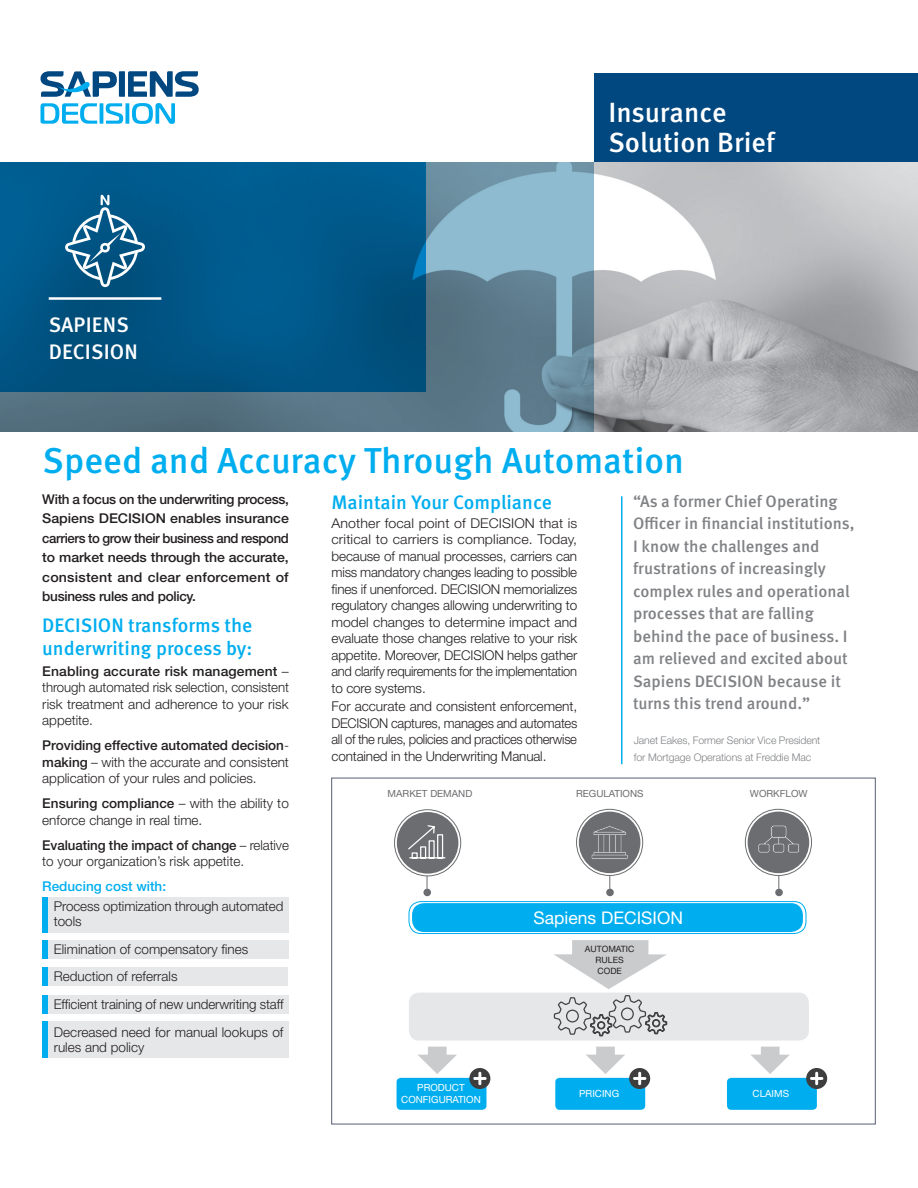
<style>
.page{position:relative;width:918px;height:1188px;background:#fff}
.page>*{position:absolute;margin:0;border:0;box-sizing:border-box;transform-origin:0 0}
.t1{font:500 36px "Meta Pro";color:#00aeef}
.t2{font:500 27.75px/30px "Meta Pro";color:#fff}
.t3{font:500 21px/27px "Meta Pro";letter-spacing:.01em;color:#fff}
.t4{font:500 19.5px/22.5px "Meta Pro";color:#00aeef}
.t5{font:17.4px "Helvetica Neue LT Std";color:#fff}
.t6{font:500 16.5px/22.5px "Meta Pro";color:#808285}
.t7{font:300 13.5px/16.5px "Helvetica Neue LT Std";color:#231f20}
.t8{font:300 13.5px/16.5px "Helvetica Neue LT Std";color:#231f20;text-align:justify;scale:1.05 1}
.t9{font:500 13.5px/19.5px "Helvetica Neue LT Std";letter-spacing:.015em;color:#231f20;text-align:justify}
.t10{font:500 13.5px "Helvetica Neue LT Std";color:#00aeef}
.t11{font:300 10.5px/16.5px "Helvetica Neue LT Std";letter-spacing:-.01em;color:#808285}
.t12{font:9.9px/12px "Helvetica Neue LT Std";color:#fff;text-align:center}
.t13{font:9.9px "Helvetica Neue LT Std";color:#6c6d70}
.t14{font:8.7px/10.6px "Helvetica Neue LT Std";color:#231f20;text-align:center}
.s1{font-weight:500}
</style>
<div class="page">
<div style="left:594px;top:73px;width:324px;height:116px;background:#014780"></div>
<img style="left:594px;top:162px;width:324px;height:270px">
<svg style="left:0;top:162px;width:594px;height:270px"></svg>
<div style="left:0;top:162px;width:426px;height:230px;background:linear-gradient(to bottom,#005e92,#00507e)"></div>
<hr style="left:49px;top:297px;width:112px;height:3px;background:#fff">
<svg style="left:65px;top:195px;width:80px;height:92px"></svg>
<div style="left:409px;top:993px;width:400px;height:48px;background:#e6e7e9;border-radius:10px"></div>
<div style="left:606px;top:889px;width:8px;height:7px;background:#6c6d70;border-radius:50%"></div>
<div style="left:775px;top:889px;width:8px;height:7px;background:#6c6d70;border-radius:50%"></div>
<div style="left:423px;top:889px;width:8px;height:7px;background:#6c6d70;border-radius:50%"></div>
<svg style="left:610px;top:876px;width:1px;height:13px"></svg>
<svg style="left:779px;top:876px;width:1px;height:13px"></svg>
<svg style="left:427px;top:876px;width:1px;height:13px"></svg>
<div style="left:42px;top:897px;width:247px;height:36px;background:#e6e7e9"></div>
<div style="left:42px;top:897px;width:6px;height:36px;background:#00aeef"></div>
<div style="left:42px;top:940px;width:247px;height:18px;background:#e6e7e9"></div>
<div style="left:42px;top:940px;width:6px;height:18px;background:#00aeef"></div>
<div style="left:42px;top:967px;width:246px;height:19px;background:#e6e7e9"></div>
<div style="left:42px;top:967px;width:6px;height:19px;background:#00aeef"></div>
<div style="left:42px;top:995px;width:247px;height:19px;background:#e6e7e9"></div>
<div style="left:42px;top:995px;width:6px;height:19px;background:#00aeef"></div>
<div style="left:42px;top:1021px;width:247px;height:37px;background:#e6e7e9"></div>
<div style="left:42px;top:1021px;width:6px;height:37px;background:#00aeef"></div>
<hr style="left:621px;top:496px;width:1px;height:268px;background:#00aeef">
<div style="left:397px;top:1078px;width:89px;height:32px;background:#00aeef;border-radius:4px"></div>
<div style="left:555px;top:1078px;width:90px;height:32px;background:#00aeef;border-radius:4px"></div>
<div style="left:727px;top:1078px;width:90px;height:32px;background:#00aeef;border-radius:4px"></div>
<svg style="left:751px;top:1047px;width:39px;height:27px"></svg>
<svg style="left:418px;top:1047px;width:39px;height:27px"></svg>
<svg style="left:806px;top:1068px;width:21px;height:21px"></svg>
<svg style="left:586px;top:1047px;width:64px;height:42px"></svg>
<svg style="left:469px;top:1068px;width:21px;height:21px"></svg>
<svg style="left:554px;top:940px;width:113px;height:49px"></svg>
<div style="left:748px;top:812px;width:61px;height:61px;background:#6c6d70;border-radius:50%"></div>
<div style="left:745px;top:809px;width:67px;height:67px;border:1px solid #6c6d70;border-radius:50%"></div>
<div style="left:397px;top:812px;width:61px;height:62px;background:#6c6d70;border-radius:50%"></div>
<div style="left:394px;top:809px;width:67px;height:67px;border:1px solid #6c6d70;border-radius:50%"></div>
<div style="left:579px;top:812px;width:61px;height:61px;background:#6c6d70;border-radius:50%"></div>
<div style="left:576px;top:809px;width:67px;height:67px;border:1px solid #6c6d70;border-radius:50%"></div>
<div style="left:412px;top:903px;width:391px;height:29px;background:#00aeef;border-radius:12px"></div>
<div style="left:409px;top:901px;width:397px;height:33px;border:1px solid #00aeef;border-radius:12px"></div>
<svg style="left:408px;top:825px;width:38px;height:34px"></svg>
<svg style="left:591px;top:826px;width:37px;height:33px"></svg>
<svg style="left:758px;top:825px;width:41px;height:28px"></svg>
<svg style="left:554px;top:995px;width:113px;height:42px"></svg>
<svg style="left:41px;top:71px;width:158px;height:26px"></svg>
<svg style="left:41px;top:103px;width:134px;height:21px"></svg>
<h3 class="t3" style="left:49px;top:310px;width:91px">SAPIENS<br>DECISION</h3>
<h2 class="t2" style="left:608px;top:95px;width:168px">Insurance<br>Solution Brief</h2>
<h1 class="t1" style="left:43px;top:432px;width:643px">Speed and Accuracy Through Automation</h1>
<p class="t9" style="left:42px;top:489px;width:248px">With a focus on the underwriting process, Sapiens DECISION enables insurance carriers to grow their business and respond to market needs through the accurate, consistent and clear enforcement of business rules and policy.</p>
<h3 class="t4" style="left:42px;top:613px;width:212px">DECISION transforms the underwriting process by:</h3>
<p class="t7" style="left:42px;top:662px;width:248px;text-align:justify"><span class="s1">Enabling accurate risk management</span> – through automated risk selection, consistent risk treatment and adherence to your risk appetite.</p>
<p class="t7" style="left:42px;top:737px;width:248px;text-align:justify"><span class="s1">Providing effective automated decision&shy;making</span> – with the accurate and consistent application of your rules and policies.</p>
<p class="t7" style="left:42px;top:795px;width:248px"><span class="s1">Ensuring compliance</span> – with the ability to enforce change in real time.</p>
<p class="t7" style="left:42px;top:836px;width:248px"><span class="s1">Evaluating the impact of change</span> – relative to your organization’s risk appetite.</p>
<p class="t10" style="left:42px;top:878px;width:125px">Reducing cost with:</p>
<p class="t7" style="left:54px;top:898px;width:231px;line-height:15px">Process optimization through automated tools</p>
<p class="t7" style="left:54px;top:935px;width:231px;line-height:27.8px">Elimination of compensatory fines Reduction of referrals<br>Efficient training of new underwriting staff Decreased need for manual lookups of</p>
<p class="t7" style="left:54px;top:1039px;width:92px">rules and policy</p>
<h3 class="t4" style="left:332px;top:490px;width:222px">Maintain Your Compliance</h3>
<p class="t8" style="left:332px;top:514px;width:236px">Another focal point of DECISION that is critical to carriers is compliance. Today, because of manual processes, carriers can miss mandatory changes leading to possible fines if unenforced. DECISION memorializes regulatory changes allowing underwriting to model changes to determine impact and evaluate those changes relative to your risk appetite. Moreover, DECISION helps gather and clarify requirements for the implementation to core systems.</p>
<p class="t7" style="left:332px;top:698px;width:247px;text-align:justify">For accurate and consistent enforcement, DECISION captures, manages and automates all of the rules, policies and practices otherwise contained in the Underwriting Manual.</p>
<p class="t6" style="left:633px;top:489px;width:223px">“As a former Chief Operating<br>Officer in financial institutions,<br>I know the challenges and frustrations of increasingly complex rules and operational processes that are falling behind the pace of business. I am relieved and excited about<br>Sapiens DECISION because it turns this trend around.”</p>
<p class="t11" style="left:634px;top:732px;width:188px">Janet Eakes, Former Senior Vice President for Mortgage Operations at Freddie Mac</p>
<p class="t13" style="left:388px;top:787px;width:86px">MARKET DEMAND</p>
<p class="t13" style="left:576px;top:787px;width:69px">REGULATIONS</p>
<p class="t13" style="left:750px;top:787px;width:59px">WORKFLOW</p>
<p class="t5" style="left:534px;top:908px;width:151px">Sapiens DECISION</p>
<p class="t12" style="left:401px;top:1081px;width:81px">PRODUCT<br>CONFIGURATION</p>
<p class="t14" style="left:585px;top:944px;width:51px">AUTOMATIC<br>RULES<br>CODE</p>
<p class="t12" style="left:579px;top:1087px;width:41px">PRICING</p>
<p class="t12" style="left:753px;top:1087px;width:38px">CLAIMS</p>
</div>
